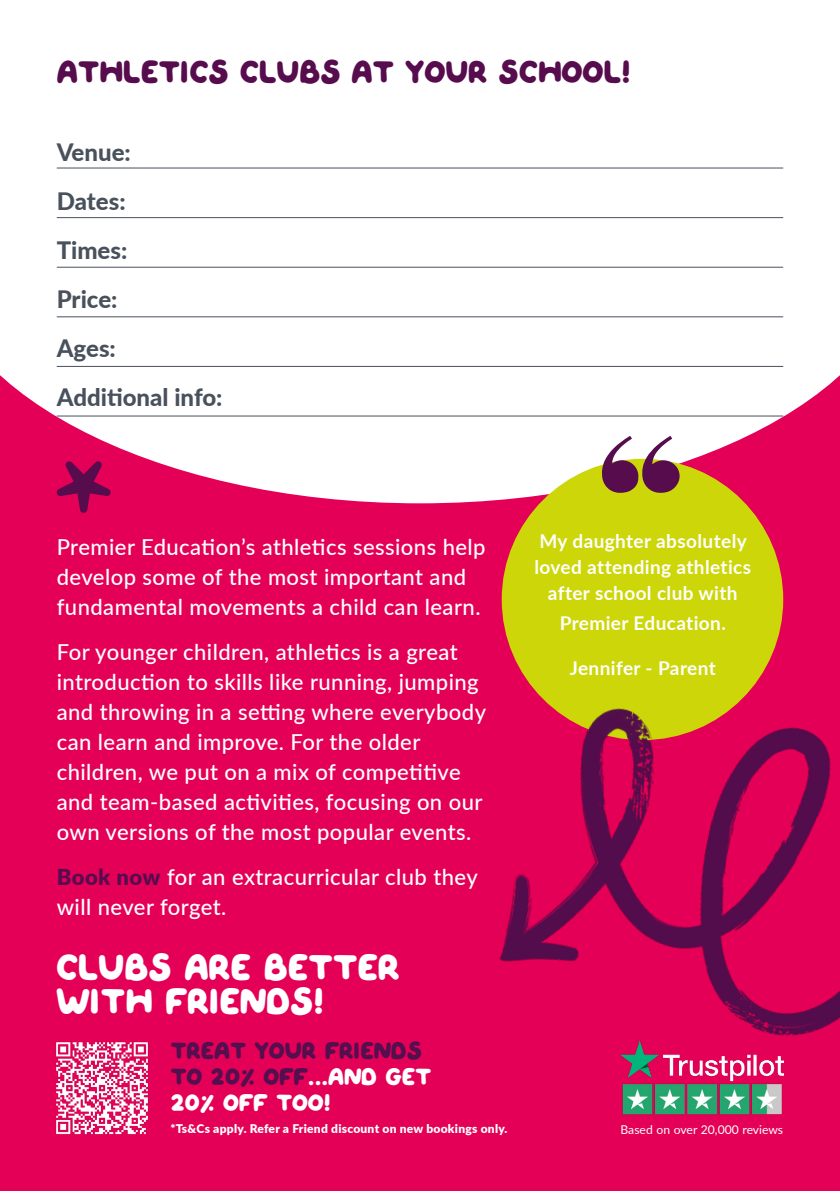
<style>
.page{position:relative;width:840px;height:1191px;background:#fff}
.page>*{position:absolute;margin:0;border:0;box-sizing:border-box;transform-origin:0 0}
.t1{font:36.6px/34px "QUIRKYSPRING Regular";color:#fff}
.t2{font:32px "QUIRKYSPRING Regular";color:#570c4e}
.t3{font:800 24px/49px "Lato";color:#49515c}
.t4{font:24px/26px "QUIRKYSPRING Regular";color:#540f4f}
.t5{font:500 22px/30px "Lato";letter-spacing:.02em;color:#fff}
.t6{font:700 19px/26px "Lato";letter-spacing:.02em;color:#fff;text-align:center}
.t7{font:12.2px "Lato";color:#fff}
.t8{font:900 12px "Lato";letter-spacing:.02em;color:#fff}
.s1{font-weight:900;color:#570c4e}
.s2{color:#fff}
</style>
<div class="page">
<div style="left:0;top:503px;width:839px;height:688px;background:#e50057"></div>
<svg style="left:0;top:463px;width:839px;height:40px"></svg>
<svg style="left:0;top:167px;width:839px;height:296px"></svg>
<hr style="left:57px;top:168px;width:725px;height:1px;background:#49515c">
<hr style="left:57px;top:217px;width:725px;height:1px;background:#49515c">
<hr style="left:57px;top:267px;width:725px;height:1px;background:#49515c">
<hr style="left:57px;top:316px;width:725px;height:1px;background:#49515c">
<hr style="left:57px;top:366px;width:725px;height:1px;background:#49515c">
<hr style="left:57px;top:416px;width:725px;height:1px;background:#49515c">
<svg style="left:57px;top:461px;width:53px;height:52px;background:#a90453"></svg>
<div style="left:501px;top:459px;width:281px;height:281px;background:#ccd609;border-radius:50%"></div>
<svg style="left:601px;top:436px;width:78px;height:57px"></svg>
<img style="left:53px;top:1038px;width:99px;height:99px">
<img style="left:459px;top:641px;width:380px;height:480px">
<h2 class="t2" style="left:57px;top:58px;width:575px">ATHLETICS CLUBS AT YOUR SCHOOL!</h2>
<p class="t3" style="left:57px;top:127px;width:167px">Venue:<br>Dates:<br>Times:<br>Price:<br>Ages:<br>Additional info:</p>
<p class="t5" style="left:57px;top:531px;width:430px">Premier Education’s athletics sessions help develop some of the most important and fundamental movements a child can learn.</p>
<p class="t5" style="left:57px;top:636px;width:430px">For younger children, athletics is a great introduction to skills like running, jumping and throwing in a setting where everybody can learn and improve. For the older children, we put on a mix of competitive and team-based activities, focusing on our own versions of the most popular events.</p>
<p class="t5" style="left:57px;top:861px;width:422px"><span class="s1">Book now</span> for an extracurricular club they will never forget.</p>
<h1 class="t1" style="left:56px;top:954px;width:345px">CLUBS ARE BETTER<br>WITH FRIENDS!</h1>
<p class="t4" style="left:170px;top:1040px;width:262px">TREAT YOUR FRIENDS<br>TO 20% OFF<span class="s2">...AND GET<br>20% OFF TOO!</span></p>
<p class="t8" style="left:170px;top:1121px;width:338px">*Ts&amp;Cs apply. Refer a Friend discount on new bookings only.</p>
<p class="t6" style="left:534px;top:527px;width:218px">My daughter absolutely loved attending athletics after school club with</p>
<p class="t6" style="left:559px;top:609px;width:167px">Premier Education.</p>
<p class="t6" style="left:569px;top:654px;width:147px">Jennifer - Parent</p>
<p class="t7" style="left:620px;top:1122px;width:164px">Based on over 20,000 reviews</p>
</div>
